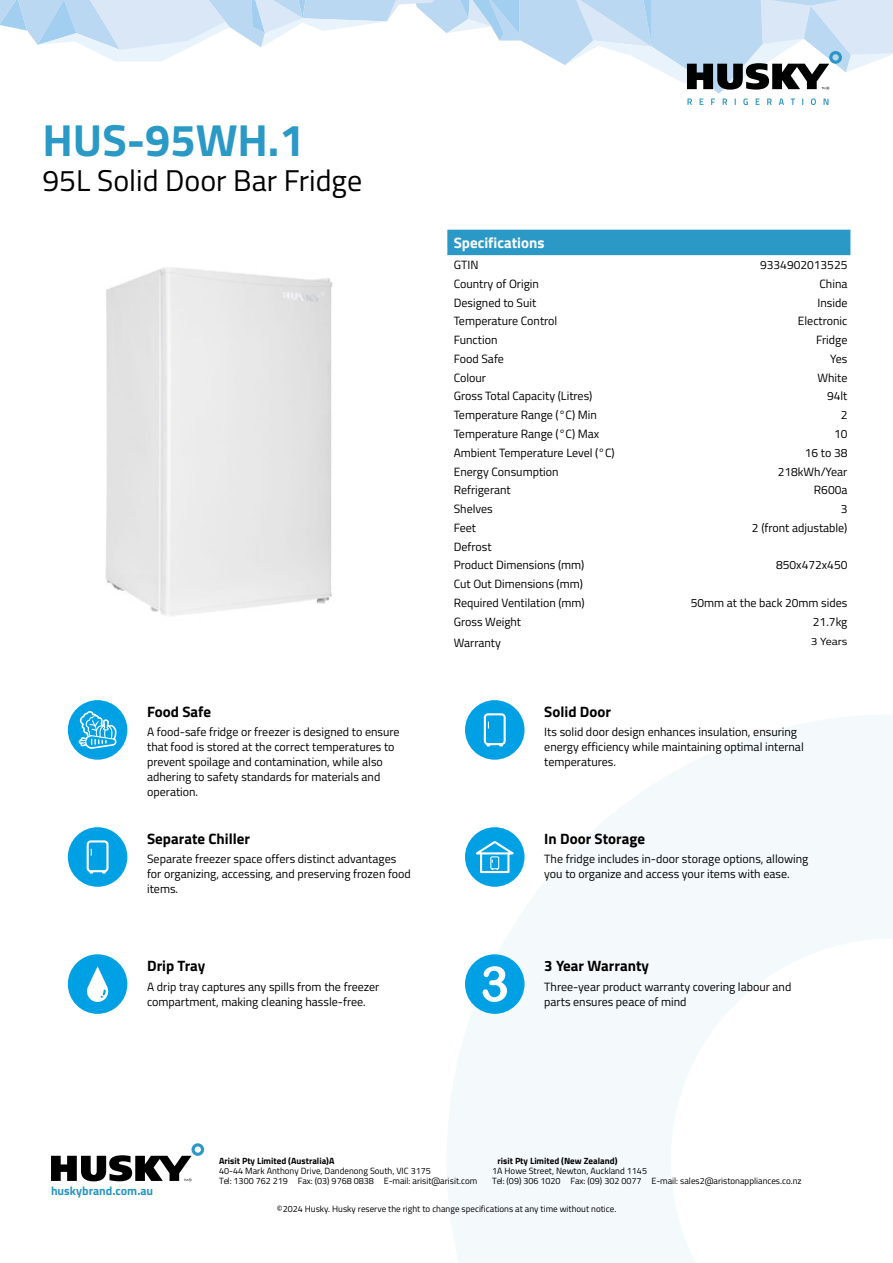
<style>
.page{position:relative;width:893px;height:1263px;background:#fff}
.page>*{position:absolute;margin:0;border:0;box-sizing:border-box;transform-origin:0 0}
.t1{font:700 45px "Titillium Web";color:#2b99c6}
.t2{font:30px "Titillium Web";color:#000}
.t3{font:700 15px "Titillium Web";color:#000}
.t4{font:700 15px "Titillium Web";color:#fff}
.t5{font:12px/15px "Titillium Web";color:#000}
.t6{font:700 12px "Titillium Web";color:#2a96c2}
.t7{font:10.35px "Titillium Web";color:#000;scale:1.16 1}
.t8{font:9px "Titillium Web";color:#000}
.t9{font:700 9px "Titillium Web";color:#000}
</style>
<div class="page">
<svg style="left:447px;top:714px;width:446px;height:549px;fill:#f4fafc"></svg>
<svg style="left:0;top:0;width:893px;height:105px"></svg>
<svg style="left:51px;top:1143px;width:153px;height:38px"></svg>
<img style="left:105px;top:267px;width:228px;height:349px">
<div style="left:447px;top:230px;width:403px;height:25px;background:#2b99c6"></div>
<div style="left:68px;top:700px;width:59px;height:60px;background:#00a1e4;border-radius:50%"></div>
<svg style="left:79px;top:711px;width:38px;height:38px"></svg>
<div style="left:465px;top:700px;width:59px;height:60px;background:#00a1e4;border-radius:50%"></div>
<div style="left:484px;top:713px;width:22px;height:32px;border:2px solid #fff;border-radius:3px"></div>
<svg style="left:486px;top:743px;width:4px;height:3px"></svg>
<svg style="left:499px;top:743px;width:4px;height:3px"></svg>
<div style="left:465px;top:827px;width:59px;height:60px;background:#00a1e4;border-radius:50%"></div>
<svg style="left:470px;top:839px;width:50px;height:35px"></svg>
<hr style="left:481px;top:852px;width:27px;height:2px;background:#fff">
<div style="left:68px;top:827px;width:59px;height:60px;background:#00a1e4;border-radius:50%"></div>
<div style="left:87px;top:840px;width:22px;height:32px;border:2px solid #fff;border-radius:3px"></div>
<div style="left:68px;top:954px;width:59px;height:60px;background:#00a1e4;border-radius:50%"></div>
<svg style="left:87px;top:966px;width:22px;height:36px"></svg>
<div style="left:465px;top:954px;width:59px;height:60px;background:#00a1e4;border-radius:50%"></div>
<svg style="left:483px;top:966px;width:24px;height:36px"></svg>
<h1 class="t1" style="left:43px;top:106px;width:264px">HUS-95WH.1</h1>
<h2 class="t2" style="left:43px;top:159px;width:321px">95L Solid Door Bar Fridge</h2>
<p class="t3" style="left:147px;top:700px;width:65px">Food Safe</p>
<p class="t5" style="left:147px;top:724px;width:254px">A food-safe fridge or freezer is designed to ensure that food is stored at the correct temperatures to prevent spoilage and contamination, while also adhering to safety standards for materials and operation.</p>
<p class="t3" style="left:147px;top:827px;width:104px">Separate Chiller</p>
<p class="t5" style="left:147px;top:851px;width:265px">Separate freezer space offers distinct advantages for organizing, accessing, and preserving frozen food items.</p>
<p class="t3" style="left:147px;top:954px;width:60px">Drip Tray</p>
<p class="t5" style="left:147px;top:978px;width:234px">A drip tray captures any spills from the freezer compartment, making cleaning hassle-free.</p>
<p class="t4" style="left:454px;top:231px;width:92px">Specifications</p>
<p class="t5" style="left:454px;top:257px;width:26px">GTIN</p>
<p class="t5" style="left:760px;top:257px;width:89px">9334902013525</p>
<p class="t5" style="left:454px;top:276px;width:87px">Country of Origin</p>
<p class="t5" style="left:819px;top:276px;width:30px">China</p>
<p class="t5" style="left:454px;top:294px;width:84px">Designed to Suit</p>
<p class="t5" style="left:817px;top:294px;width:32px">Inside</p>
<p class="t5" style="left:454px;top:313px;width:105px">Temperature Control</p>
<p class="t5" style="left:798px;top:313px;width:51px">Electronic</p>
<p class="t5" style="left:454px;top:332px;width:45px">Function</p>
<p class="t5" style="left:816px;top:332px;width:33px">Fridge</p>
<p class="t5" style="left:454px;top:351px;width:52px">Food Safe</p>
<p class="t5" style="left:830px;top:351px;width:19px">Yes</p>
<p class="t5" style="left:454px;top:369px;width:34px">Colour</p>
<p class="t5" style="left:817px;top:369px;width:31px">White</p>
<p class="t5" style="left:454px;top:388px;width:140px">Gross Total Capacity (Litres)</p>
<p class="t5" style="left:827px;top:388px;width:22px">94lt</p>
<p class="t5" style="left:454px;top:407px;width:145px">Temperature Range (°C) Min</p>
<p class="t5" style="left:841px;top:407px;width:8px">2</p>
<p class="t5" style="left:454px;top:426px;width:147px">Temperature Range (°C) Max</p>
<p class="t5" style="left:834px;top:426px;width:15px">10</p>
<p class="t5" style="left:454px;top:444px;width:162px">Ambient Temperature Level (°C)</p>
<p class="t5" style="left:805px;top:444px;width:44px">16 to 38</p>
<p class="t5" style="left:454px;top:463px;width:106px">Energy Consumption</p>
<p class="t5" style="left:778px;top:463px;width:71px">218kWh/Year</p>
<p class="t5" style="left:454px;top:482px;width:59px">Refrigerant</p>
<p class="t5" style="left:814px;top:482px;width:35px">R600a</p>
<p class="t5" style="left:454px;top:501px;width:41px">Shelves</p>
<p class="t5" style="left:841px;top:501px;width:8px">3</p>
<p class="t5" style="left:454px;top:519px;width:24px">Feet</p>
<p class="t5" style="left:752px;top:519px;width:97px">2 (front adjustable)</p>
<p class="t5" style="left:454px;top:536px;width:132px;line-height:18.8px">Defrost<br>Product Dimensions (mm)</p>
<p class="t5" style="left:776px;top:557px;width:73px">850x472x450</p>
<p class="t5" style="left:454px;top:574px;width:132px;line-height:18.8px">Cut Out Dimensions (mm)<br>Required Ventilation (mm)</p>
<p class="t5" style="left:691px;top:594px;width:158px">50mm at the back 20mm sides</p>
<p class="t5" style="left:454px;top:613px;width:69px">Gross Weight</p>
<p class="t5" style="left:813px;top:613px;width:36px">21.7kg</p>
<p class="t5" style="left:454px;top:634px;width:49px">Warranty</p>
<p class="t7" style="left:811px;top:633px;width:33px">3 Years</p>
<p class="t3" style="left:544px;top:700px;width:68px">Solid Door</p>
<p class="t5" style="left:544px;top:724px;width:261px">Its solid door design enhances insulation, ensuring energy efficiency while maintaining optimal internal temperatures.</p>
<p class="t3" style="left:544px;top:827px;width:102px">In Door Storage</p>
<p class="t5" style="left:544px;top:851px;width:266px">The fridge includes in-door storage options, allowing you to organize and access your items with ease.</p>
<p class="t3" style="left:544px;top:954px;width:106px">3 Year Warranty</p>
<p class="t5" style="left:544px;top:978px;width:249px">Three-year product warranty covering labour and parts ensures peace of mind</p>
<p class="t6" style="left:51px;top:1182px;width:104px">huskybrand.com.au</p>
<p class="t9" style="left:219px;top:1154px;width:117px">Arisit Pty Limited (Australia)A</p>
<p class="t9" style="left:497px;top:1154px;width:122px">risit Pty Limited (New Zealand)</p>
<p class="t8" style="left:219px;top:1174px;width:260px">Tel: 1300 762 219 Fax: (03) 9768 0838 E-mail: arisit@arisit.com</p>
<p class="t8" style="left:492px;top:1174px;width:311px">Tel: (09) 306 1020 Fax: (09) 302 0077 E-mail: sales2@aristonappliances.co.nz</p>
<p class="t8" style="left:219px;top:1164px;width:213px">40-44 Mark Anthony Drive, Dandenong South, VIC 3175</p>
<p class="t8" style="left:492px;top:1164px;width:156px">1A Howe Street, Newton, Auckland 1145</p>
<p class="t8" style="left:277px;top:1202px;width:341px">©2024 Husky. Husky reserve the right to change specifications at any time without notice.</p>
</div>
